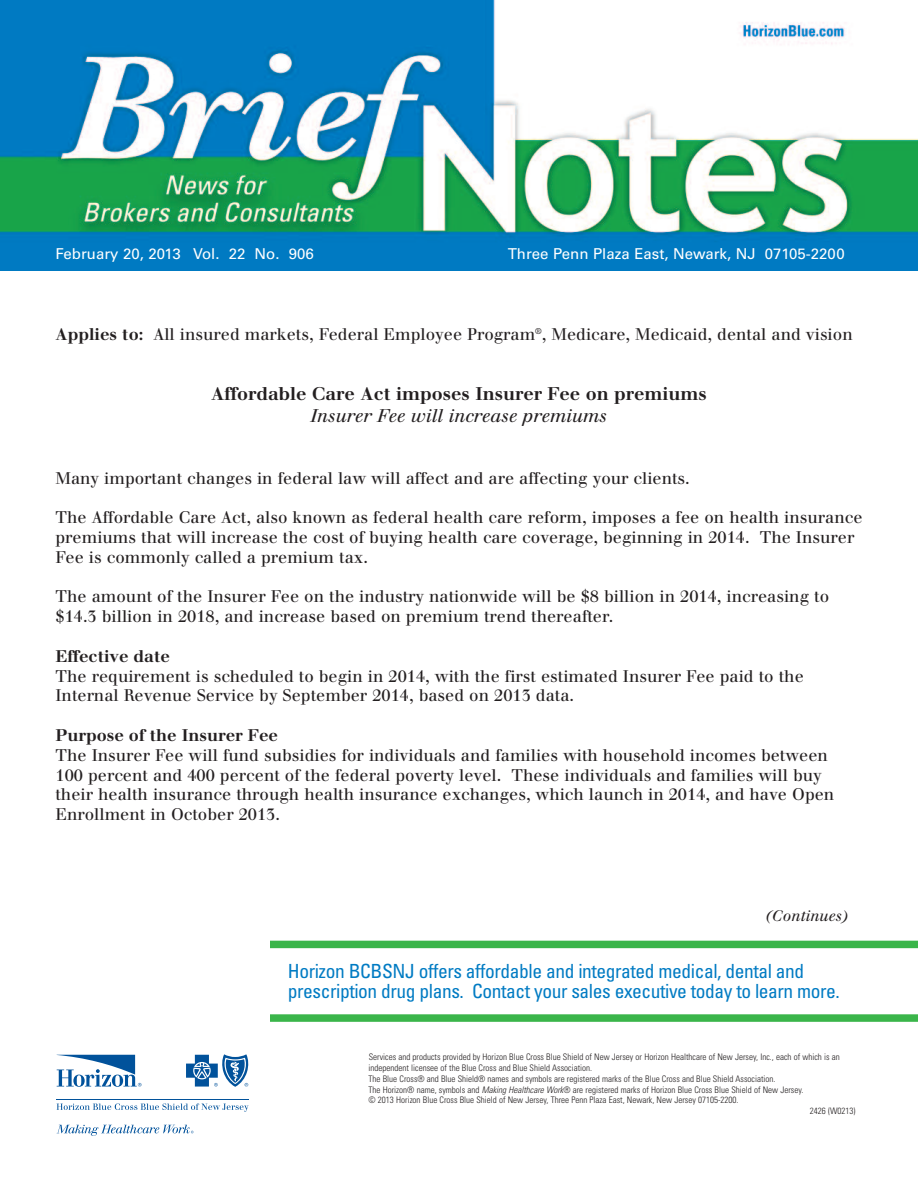
<style>
.page{position:relative;width:918px;height:1188px;background:#fff}
.page>*{position:absolute;margin:0;border:0;box-sizing:border-box;transform-origin:0 0}
.t1{font:condensed 19.5px/19.5px "Univers";letter-spacing:-.02em;color:#007bc3}
.t2{font:700 18px "Walbaum";color:#231f20}
.t3{font:italic 18px "Walbaum";color:#231f20}
.t4{font:16.5px/19.8px "Walbaum";color:#231f20}
.t5{font:700 16.5px "Walbaum";color:#231f20}
.t6{font:15px "Univers";color:#fff}
.t7{font:italic 15px "Walbaum";color:#231f20}
.t8{font:300 condensed 9px "Univers";color:#231f20}
.s1{font-weight:700}
.s2{font-style:italic}
</style>
<div class="page">
<img style="left:0;top:0;width:918px;height:270px">
<svg style="left:57px;top:1103px;width:192px;height:9px"></svg>
<hr style="left:57px;top:1099px;width:192px;height:1px;background:#01529b">
<svg style="left:186px;top:1054px;width:63px;height:33px"></svg>
<svg style="left:57px;top:1125px;width:137px;height:11px"></svg>
<svg style="left:57px;top:1055px;width:85px;height:32px"></svg>
<div style="left:270px;top:941px;width:648px;height:7px;background:#3ab54a"></div>
<div style="left:270px;top:1014px;width:648px;height:8px;background:#3ab54a"></div>
<p class="t6" style="left:56px;top:248px;width:260px">February 20, 2013 V ol. 22 No. 906</p>
<p class="t6" style="left:508px;top:248px;width:339px">Three Penn Plaza East, Newark, NJ 07105-2200</p>
<p class="t4" style="left:56px;top:326px;width:799px"><span class="s1">Applies to:</span> All insured markets, Federal Employee Program<sup>®</sup>, Medicare, Medicaid, dental and vision</p>
<p class="t2" style="left:211px;top:387px;width:497px">Affordable Care Act imposes Insurer Fee on premiums</p>
<p class="t3" style="left:311px;top:409px;width:298px">Insurer Fee will increase premiums</p>
<p class="t4" style="left:56px;top:470px;width:636px">Many important changes in federal law will affect and are affecting your clients.</p>
<p class="t4" style="left:56px;top:509px;width:809px">The Affordable Care Act, also known as federal health care reform, imposes a fee on health insurance premiums that will increase the cost of buying health care coverage, beginning in 2014. The Insurer<br>Fee is commonly called a premium tax.</p>
<p class="t4" style="left:56px;top:588px;width:775px">The amount of the Insurer Fee on the industry nationwide will be $8 billion in 2014, increasing to $14.3 billion in 2018, and increase based on premium trend thereafter.</p>
<p class="t5" style="left:56px;top:650px;width:116px">Effective date</p>
<p class="t4" style="left:56px;top:668px;width:750px">The requirement is scheduled to begin in 2014, with the first estimated Insurer Fee paid to the<br>Internal Revenue Service by September 2014, based on 2013 data.</p>
<p class="t5" style="left:56px;top:729px;width:224px">Purpose of the Insurer Fee</p>
<p class="t4" style="left:56px;top:747px;width:780px">The Insurer Fee will fund subsidies for individuals and families with household incomes between 100 percent and 400 percent of the federal poverty level. These individuals and families will buy their health insurance through health insurance exchanges, which launch in 2014, and have Open Enrollment in October 2013.</p>
<p class="t7" style="left:766px;top:910px;width:84px">(Continues)</p>
<p class="t1" style="left:288px;top:963px;width:554px">Horizon BCBSNJ offers affordable and integrated medical, dental and prescription drug plans. Contact your sales executive today to learn more.</p>
<p class="t8" style="left:369px;top:1054px;width:473px">Services and products provided by Horizon Blue Cross Blue Shield of New Jersey or Horizon Healthcare of New Jersey, Inc., each of which is an</p>
<p class="t8" style="left:369px;top:1065px;width:225px">independent licensee of the Blue Cross and Blue Shield Association.</p>
<p class="t8" style="left:369px;top:1075px;width:408px">The Blue Cross® and Blue Shield® names and symbols are registered marks of the Blue Cross and Blue Shield Association.</p>
<p class="t8" style="left:369px;top:1086px;width:436px">The Horizon® name, symbols and <span class="s2">Making Healthcare Work</span>® are registered marks of Horizon Blue Cross Blue Shield of New Jersey.</p>
<p class="t8" style="left:369px;top:1097px;width:371px">© 2013 Horizon Blue Cross Blue Shield of New Jersey, Three Penn Plaza East, Newark, New Jersey 07105-2200.</p>
<p class="t8" style="left:810px;top:1108px;width:47px">2426 (W0213)</p>
</div>
